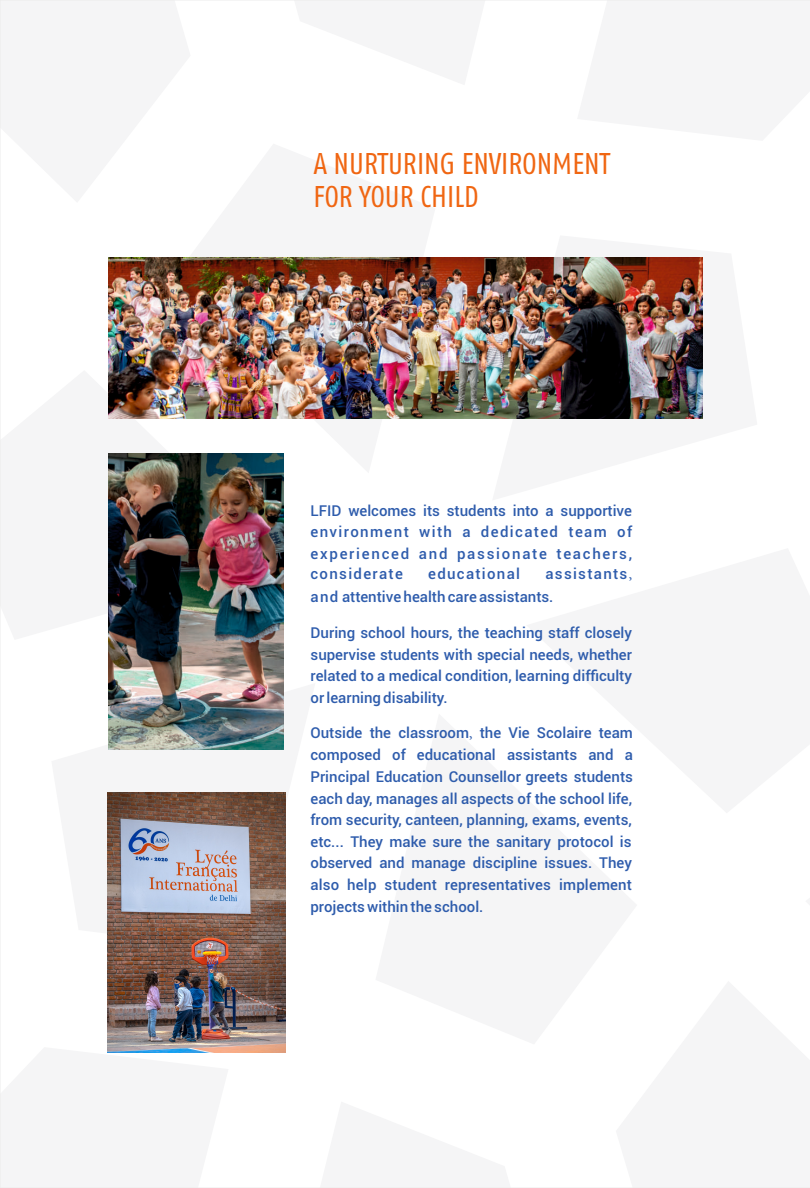
<style>
.page{position:relative;width:810px;height:1188px;background:#fff}
.page>*{position:absolute;margin:0;border:0;box-sizing:border-box;transform-origin:0 0}
.t1{font:30px/33.5px "Fago Co Tf";color:#f06612}
.t2{font:500 15px/21.8px "Roboto";color:#2e5cac;text-align:justify}
.t3{font:500 15px "Roboto";letter-spacing:.09em;color:#2e5cac}
.s1{font-family:"Minion Pro";font-weight:400}
</style>
<div class="page">
<img style="left:108px;top:454px;width:175px;height:295px">
<img style="left:108px;top:257px;width:594px;height:162px">
<img style="left:107px;top:793px;width:178px;height:260px">
<h1 class="t1" style="left:313px;top:149px;width:298px">A NURTURING ENVIRONMENT<br>FOR YOUR CHILD</h1>
<p class="t2" style="left:311px;top:501px;width:323px;line-height:21.3px">LFID welcomes its students into a supportive environment with a dedicated team of experienced and passionate teachers, considerate</p>
<p class="t2" style="left:311px;top:564px;width:323px;line-height:22.6px;text-indent:235px">assistants<span class="s1">, </span>and attentive health care assistants.</p>
<p class="t2" style="left:311px;top:623px;width:323px">During school hours, the teaching staff closely supervise students with special needs, whether related to a medical condition, learning difficulty or learning disability.</p>
<p class="t2" style="left:311px;top:723px;width:324px">Outside the classroom<span class="s1">,</span> the Vie Scolaire team composed of educational assistants and a Principal Education Counsellor greets students each day, manages all aspects of the school life, from security, canteen, planning, exams, events, etc... They make sure the sanitary protocol is observed and manage discipline issues. They also help student representatives implement projectswithin the school.</p>
<p class="t3" style="left:428px;top:568px;width:93px">educational</p>
</div>
